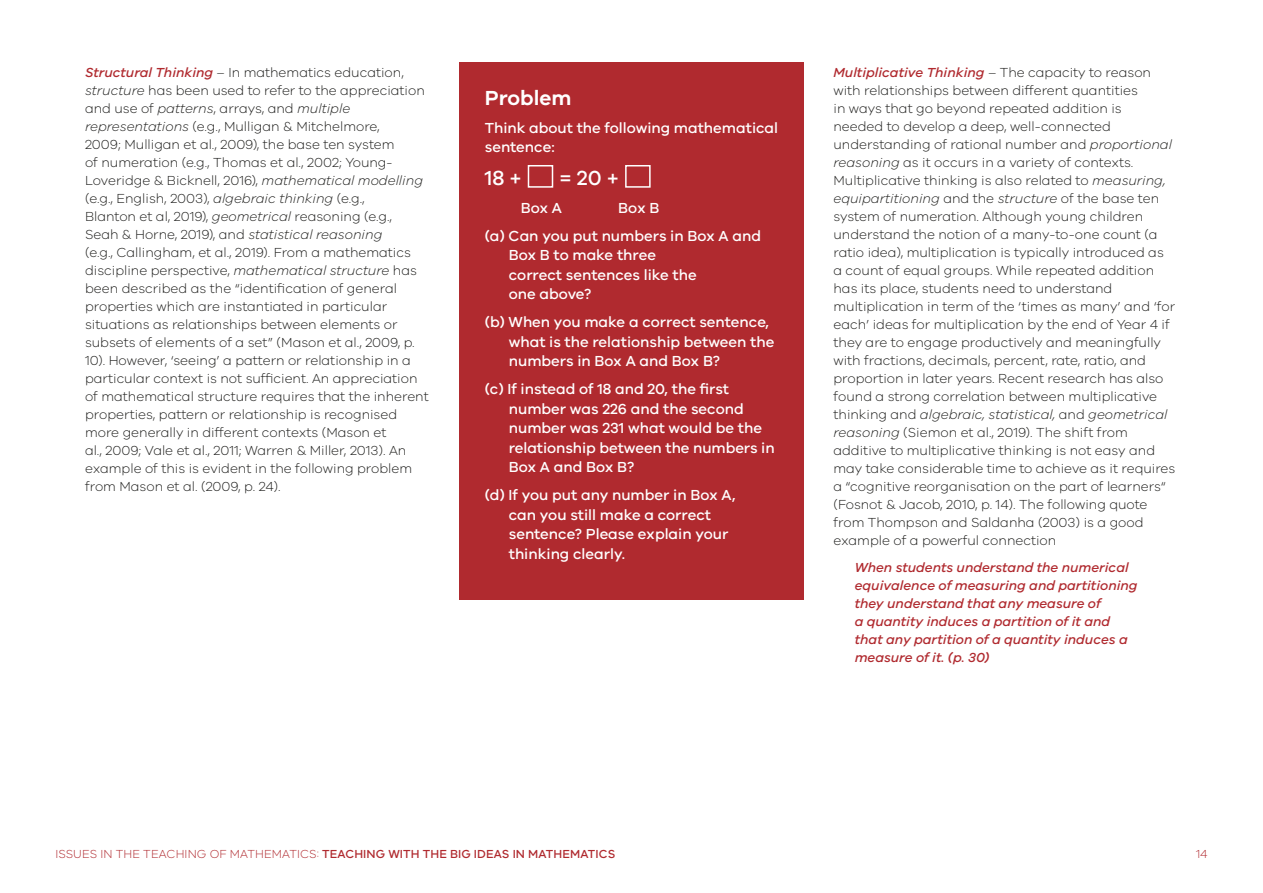
<style>
.page{position:relative;width:1263px;height:893px;background:#fff}
.page>*{position:absolute;margin:0;border:0;box-sizing:border-box;transform-origin:0 0}
.t1{font:600 21px "VIC";color:#fff}
.t2{font:500 21px "VIC";color:#fff}
.t3{font:500 15px/19.5px "VIC";color:#fff}
.t4{font:300 13.5px/18px "VIC";color:#1d1d1b}
.t5{font:italic 500 13.5px/18px "VIC";color:#b02a2f}
.t6{font:500 12px "VIC";letter-spacing:.01em;color:#b02a2f}
.t7{font:300 12px "VIC";color:#b02a2f}
.s1{font-weight:500;font-style:italic;color:#b02a2f}
.s2{font-style:italic}
.s3{font-weight:300}
</style>
<div class="page">
<div style="left:459px;top:62px;width:345px;height:538px;background:#b02a2f"></div>
<div style="left:528px;top:165px;width:25px;height:23px;border:2px solid #fff"></div>
<div style="left:625px;top:165px;width:26px;height:23px;border:2px solid #fff"></div>
<p class="t4" style="left:85px;top:63px;width:345px"><span class="s1">Structural Thinking</span> – In mathematics education, <span class="s2">structure</span> has been used to refer to the appreciation and use of <span class="s2">patterns</span>, arrays, and <span class="s2">multiple representations</span> (e.g., Mulligan &amp; Mitchelmore,<br>2009; Mulligan et al., 2009), the base ten system<br>of numeration (e.g., Thomas et al., 2002; Young-Loveridge &amp; Bicknell, 2016), <span class="s2">mathematical modelling </span>(e.g., English, 2003), <span class="s2">algebraic thinking</span> (e.g.,<br>Blanton et al, 2019), <span class="s2">geometrical</span> reasoning (e.g., Seah &amp; Horne, 2019), and <span class="s2">statistical reasoning<br></span>(e.g., Callingham, et al., 2019). From a mathematics discipline perspective, <span class="s2">mathematical structure</span> has been described as the “identification of general properties which are instantiated in particular situations as relationships between elements or subsets of elements of a set” (Mason et al., 2009, p.<br>10). However, ‘seeing’ a pattern or relationship in a particular context is not sufficient. An appreciation of mathematical structure requires that the inherent properties, pattern or relationship is recognised more generally in different contexts (Mason et<br>al., 2009; Vale et al., 2011; Warren &amp; Miller, 2013). An example of this is evident in the following problem from Mason et al. (2009, p. 24).</p>
<h1 class="t1" style="left:485px;top:85px;width:88px">Problem</h1>
<p class="t3" style="left:485px;top:117px;width:295px">Think about the following mathematical sentence:</p>
<h1 class="t2" style="left:485px;top:165px;width:39px">18 +</h1>
<h1 class="t2" style="left:559px;top:165px;width:61px">= 20 +</h1>
<p class="t3" style="left:521px;top:197px;width:43px">Box A</p>
<p class="t3" style="left:485px;top:193px;width:278px;line-height:28px;text-indent:134px">Box B<br>(a) Can you put numbers in Box A and</p>
<p class="t3" style="left:509px;top:245px;width:189px">Box B to make three correct sentences like the one above?</p>
<p class="t3" style="left:509px;top:312px;width:267px;text-indent:-24px">(b) When you make a correct sentence, what is the relationship between the numbers in Box A and Box B?</p>
<p class="t3" style="left:509px;top:379px;width:267px;text-indent:-24px">(c) If instead of 18 and 20, the first number was 226 and the second number was 231 what would be the relationship between the numbers in<br>Box A and Box B?</p>
<p class="t3" style="left:509px;top:485px;width:228px;text-indent:-24px">(d) If you put any number in Box A, can you still make a correct sentence? Please explain your thinking clearly.</p>
<p class="t4" style="left:833px;top:63px;width:343px"><span class="s1">Multiplicative Thinking</span> <span class="s2">–</span> The capacity to reason with relationships between different quantities<br>in ways that go beyond repeated addition is<br>needed to develop a deep, well-connected understanding of rational number and <span class="s2">proportional reasoning</span> as it occurs in a variety of contexts.<br>Multiplicative thinking is also related to <span class="s2">measuring, equipartitioning</span> and the <span class="s2">structure</span> of the base ten system of numeration. Although young children understand the notion of a many-to-one count (a ratio idea), multiplication is typically introduced as a count of equal groups. While repeated addition has its place, students need to understand multiplication in term of the ‘times as many’ and ‘for each’ ideas for multiplication by the end of Year 4 if they are to engage productively and meaningfully with fractions, decimals, percent, rate, ratio, and proportion in later years. Recent research has also found a strong correlation between multiplicative thinking and <span class="s2">algebraic, statistical,</span> and <span class="s2">geometrical reasoning</span> (Siemon et al., 2019). The shift from additive to multiplicative thinking is not easy and may take considerable time to achieve as it requires a “cognitive reorganisation on the part of learners“ (Fosnot &amp; Jacob, 2010, p. 14). The following quote from Thompson and Saldanha (2003) is a good example of a powerful connection</p>
<p class="t5" style="left:855px;top:558px;width:284px">When students understand the numerical equivalence of measuring and partitioning they understand that any measure of<br>a quantity induces a partition of it and that any partition of a quantity induces a measure of it. (p. 30)</p>
<p class="t6" style="left:55px;top:847px;width:562px"><span class="s3">ISSUES IN THE TEACHING OF MATHEMATICS:</span> TEACHING WITH THE BIG IDEAS IN MATHEMATICS</p>
<p class="t7" style="left:1196px;top:847px;width:13px">14</p>
</div>
